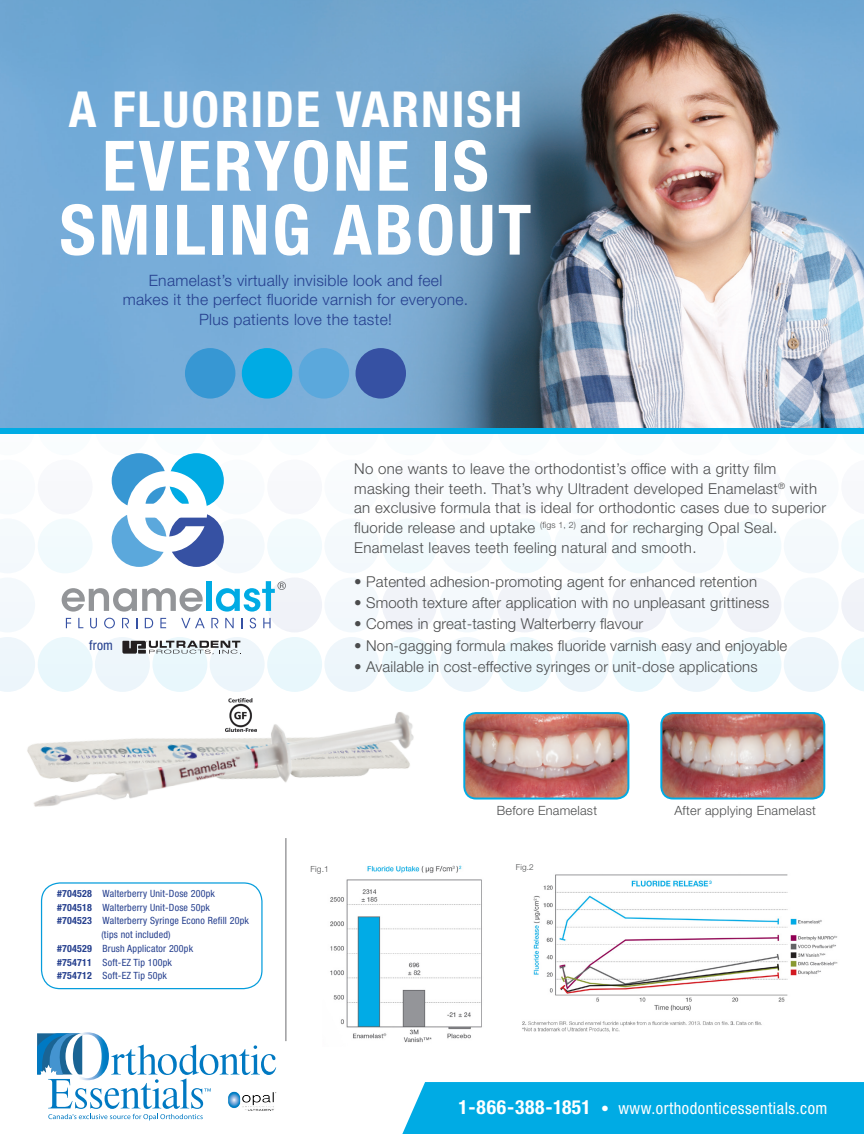
<style>
.page{position:relative;width:864px;height:1134px;background:#fff}
.page>*{position:absolute;margin:0;border:0;box-sizing:border-box;transform-origin:0 0}
.t1{font:700 condensed 69.6px/63.9px "Helvetica Neue LT Std";letter-spacing:.04em;color:#fff;text-align:center}
.t2{font:700 condensed 49.8px "Helvetica Neue LT Std";letter-spacing:.04em;color:#fff}
.t3{font:condensed 16.5px "Helvetica Neue LT Std";letter-spacing:.03em;color:#fff}
.t4{font:300 15.6px/20px "Helvetica Neue LT Std";letter-spacing:.02em;color:#253f8e;text-align:center}
.t5{font:300 15px/20px "Helvetica Neue LT Std";letter-spacing:.01em;color:#4b4c4d}
.t6{font:condensed 13.5px "Helvetica Neue LT Std";color:#253f8e}
.t7{font:300 12.75px "Helvetica Neue LT Std";letter-spacing:.02em;color:#4b4c4d}
.t8{font:condensed 10.05px/13.8px "Helvetica Neue LT Std";letter-spacing:.02em;color:#253f8e}
.t9{font:300 8.4px "Helvetica Neue LT Std";color:#4b4c4d}
.t10{font:300 8.25px "Helvetica Neue LT Std";color:#4b4c4d}
.s1{font-weight:700}
.s2{font-weight:700;font-size:19.5px}
.s3{font-weight:300;font-stretch:normal;font-size:15.6px}
</style>
<div class="page">
<div style="left:402px;top:1082px;width:462px;height:52px;background:#00abe4"></div>
<img style="left:27px;top:712px;width:387px;height:136px">
<img style="left:465px;top:713px;width:163px;height:85px">
<div style="left:463px;top:712px;width:166px;height:88px;border:2px solid #00abe4;border-radius:12px"></div>
<img style="left:663px;top:713px;width:161px;height:85px">
<div style="left:660px;top:712px;width:165px;height:88px;border:2px solid #00abe4;border-radius:12px"></div>
<img style="left:0;top:0;width:864px;height:428px">
<div style="left:0;top:428px;width:864px;height:6px;background:#00abe4"></div>
<div style="left:185px;top:348px;width:50px;height:51px;background:#3797d3;border-radius:50%"></div>
<div style="left:242px;top:348px;width:50px;height:51px;background:#00abe4;border-radius:50%"></div>
<div style="left:299px;top:348px;width:50px;height:51px;background:#5ba8dc;border-radius:50%"></div>
<div style="left:356px;top:348px;width:50px;height:51px;background:#3651a3;border-radius:50%"></div>
<div style="left:41px;top:882px;width:222px;height:107px;border:1px solid #069ddc;border-radius:19px"></div>
<svg style="left:0;top:453px;width:864px;height:239px"></svg>
<img style="left:330px;top:865px;width:152px;height:177px">
<img style="left:522px;top:874px;width:316px;height:158px">
<hr style="left:286px;top:838px;width:1px;height:203px;background:#6c6d70">
<img style="left:225px;top:699px;width:32px;height:32px">
<svg style="left:37px;top:1032px;width:239px;height:89px"></svg>
<img style="left:228px;top:1091px;width:48px;height:23px">
<p class="t2" style="left:69px;top:79px;width:455px">A FLUORIDE VARNISH</p>
<p class="t1" style="left:60px;top:133px;width:473px">EVERYONE IS<br>SMILING ABOUT</p>
<p class="t4" style="left:123px;top:270px;width:347px">Enamelast’s virtually invisible look and feel<br>makes it the perfect fluoride varnish for everyone.<br>Plus patients love the taste!</p>
<p class="t6" style="left:89px;top:638px;width:26px">from</p>
<p class="t8" style="left:57px;top:887px;width:159px"><span class="s1">#704528</span> Walterberry Unit-Dose 200pk</p>
<p class="t8" style="left:57px;top:900px;width:154px"><span class="s1">#704518</span> Walterberry Unit-Dose 50pk</p>
<p class="t8" style="left:57px;top:914px;width:193px"><span class="s1">#704523</span> Walterberry Syringe Econo Refill 20pk</p>
<p class="t8" style="left:101px;top:928px;width:71px">(tips not included)</p>
<p class="t8" style="left:57px;top:941px;width:137px"><span class="s1">#704529</span> Brush Applicator 200pk <span class="s1">#754711</span> Soft-EZ Tip 100pk <span class="s1">#754712</span> Soft-EZ Tip 50pk</p>
<p class="t5" style="left:354px;top:458px;width:473px">No one wants to leave the orthodontist’s office with a gritty film masking their teeth. That’s why Ultradent developed Enamelast<sup>®</sup> with an exclusive formula that is ideal for orthodontic cases due to superior fluoride release and uptake <sup>(figs</sup> <sup>1,</sup> <sup>2)</sup> and for recharging Opal Seal.<br>Enamelast leaves teeth feeling natural and smooth.</p>
<p class="t5" style="left:354px;top:571px;width:404px">• Patented adhesion-promoting agent for enhanced retention</p>
<p class="t5" style="left:354px;top:592px;width:417px">• Smooth texture after application with no unpleasant grittiness</p>
<p class="t5" style="left:354px;top:614px;width:291px">• Comes in great-tasting Walterberry flavour</p>
<p class="t5" style="left:354px;top:635px;width:435px">• Non-gagging formula makes fluoride varnish easy and enjoyable</p>
<p class="t5" style="left:354px;top:656px;width:405px">• Available in cost-effective syringes or unit-dose applications</p>
<p class="t7" style="left:497px;top:802px;width:102px">Before Enamelast</p>
<p class="t7" style="left:674px;top:802px;width:143px">After applying Enamelast</p>
<p class="t9" style="left:310px;top:864px;width:20px">Fig.1</p>
<p class="t10" style="left:516px;top:862px;width:20px">Fig.2</p>
<p class="t3" style="left:458px;top:1099px;width:370px"><span class="s2">1-866-388-1851</span> <span class="s3">•</span> www.orthodonticessentials.com</p>
</div>
